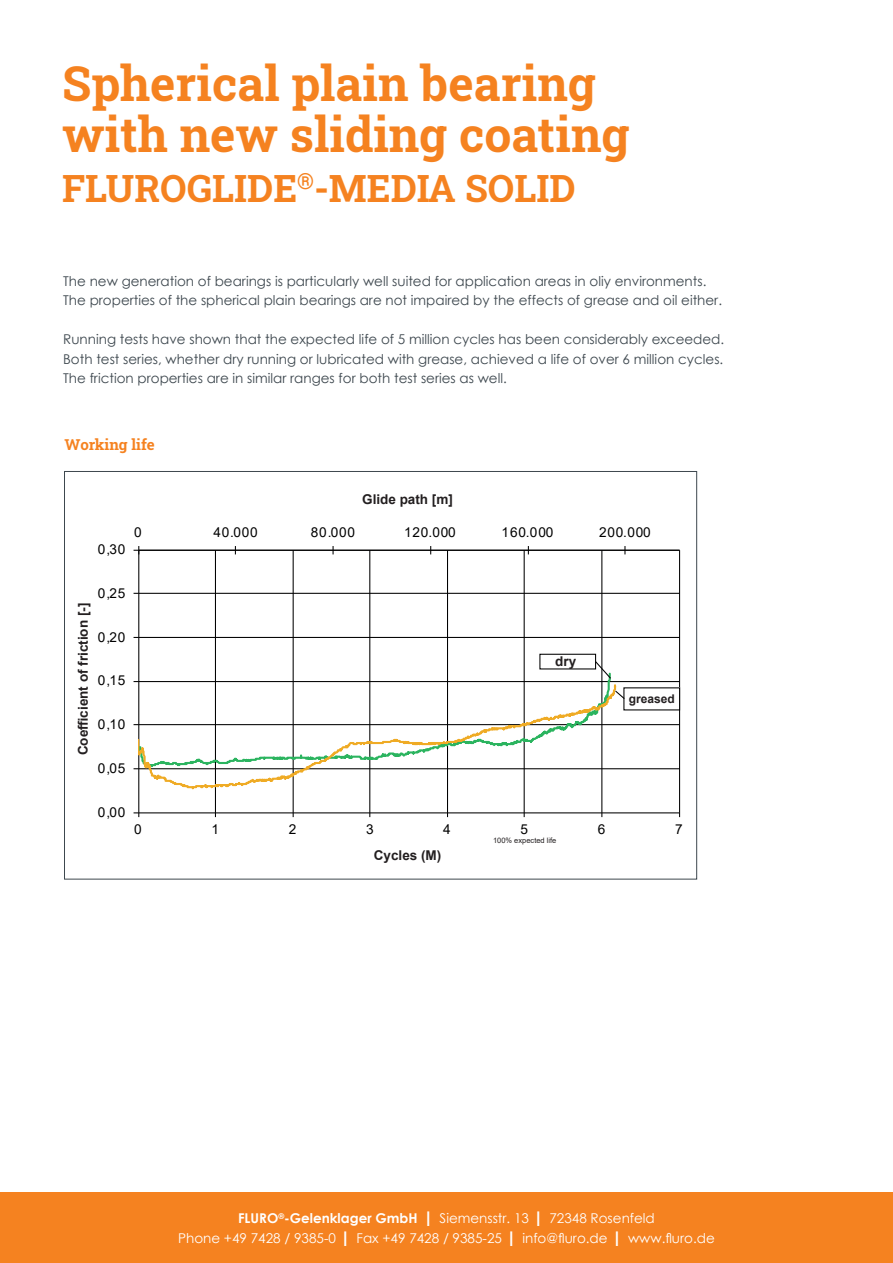
<style>
.page{position:relative;width:893px;height:1263px;background:#fff}
.page>*{position:absolute;margin:0;border:0;box-sizing:border-box;transform-origin:0 0}
.t1{font:700 48px/51px "Roboto Slab";color:#f58220}
.t2{font:700 37.5px "Roboto Slab";color:#f58220}
.t3{font:700 15px "Roboto Slab";color:#f58220}
.t4{font:13.65px "Arial";letter-spacing:.06em;color:#000001}
.t5{font:700 13.65px "Arial";letter-spacing:-.025em;color:#000001}
.t6{font:700 13.65px "Arial";letter-spacing:.005em;color:#000001}
.t7{font:13.5px/19.5px "Century Gothic";color:#3d474e}
.t8{font:13.5px/19.5px "Century Gothic";color:#fff;text-align:center}
.t9{font:700 13.5px "Arial";color:#231f20}
.t10{font:700 12px "Arial";color:#231f20}
.t11{font:7.5px "Arial";color:#231f20}
.t12{font:7.35px "Arial";letter-spacing:.015em;color:#000001}
.s1{font-weight:700}
.s2{font-weight:700;font-size:20.25px}
</style>
<div class="page">
<div style="left:0;top:1193px;width:893px;height:70px;background:#f58220"></div>
<svg style="left:133px;top:546px;width:548px;height:272px"></svg>
<div style="left:624px;top:688px;width:56px;height:22px;background:#fff"></div>
<div style="left:540px;top:654px;width:56px;height:15px;background:#fff"></div>
<div style="left:539px;top:654px;width:57px;height:15px;border:1px solid #000001"></div>
<svg style="left:594px;top:660px;width:18px;height:20px"></svg>
<svg style="left:614px;top:689px;width:11px;height:11px"></svg>
<div style="left:543px;top:655px;width:50px;height:13px;background:#fff"></div>
<h1 class="t1" style="left:62px;top:57px;width:569px">Spherical plain bearing with new sliding coating</h1>
<h2 class="t2" style="left:62px;top:162px;width:515px">FLUROGLIDE<sup>®</sup>-MEDIA SOLID</h2>
<p class="t7" style="left:63px;top:271px;width:660px">The new generation of bearings is particularly well suited for application areas in oliy environments.<br>The properties of the spherical plain bearings are not impaired by the effects of grease and oil either.</p>
<p class="t7" style="left:63px;top:329px;width:663px;text-align:justify">Running tests have shown that the expected life of 5 million cycles has been considerably exceeded.<br>Both test series, whether dry running or lubricated with grease, achieved a life of over 6 million cycles.<br>The friction properties are in similar ranges for both test series as well.</p>
<p class="t3" style="left:65px;top:434px;width:92px">Working life</p>
<p class="t9" style="left:362px;top:490px;width:92px">Glide path [m]</p>
<p class="t4" style="left:98px;top:540px;width:29px">0,30</p>
<p class="t4" style="left:134px;top:523px;width:9px">0</p>
<p class="t4" style="left:213px;top:523px;width:46px">40.000</p>
<p class="t4" style="left:311px;top:523px;width:46px">80.000</p>
<p class="t4" style="left:404px;top:523px;width:53px">120.000</p>
<p class="t4" style="left:502px;top:523px;width:53px">160.000</p>
<p class="t4" style="left:599px;top:523px;width:53px">200.000</p>
<p class="t4" style="left:98px;top:584px;width:29px">0,25</p>
<p class="t9" style="left:73px;top:755px;width:154px;rotate:-90deg">Coefficient of friction [-]</p>
<p class="t4" style="left:98px;top:627px;width:29px">0,20</p>
<p class="t5" style="left:76px;top:729px;width:100px;rotate:-90deg">Reibungszahl [-]</p>
<p class="t4" style="left:98px;top:671px;width:29px">0,15</p>
<p class="t4" style="left:98px;top:715px;width:29px">0,10</p>
<p class="t4" style="left:98px;top:759px;width:29px">0,05</p>
<p class="t9" style="left:555px;top:652px;width:23px">dry</p>
<p class="t10" style="left:629px;top:691px;width:48px">greased</p>
<p class="t6" style="left:626px;top:690px;width:52px">gefettet</p>
<p class="t4" style="left:98px;top:802px;width:29px">0,00</p>
<p class="t4" style="left:134px;top:819px;width:9px">0</p>
<p class="t4" style="left:211px;top:819px;width:9px">1</p>
<p class="t4" style="left:289px;top:819px;width:9px">2</p>
<p class="t4" style="left:366px;top:819px;width:9px">3</p>
<p class="t4" style="left:443px;top:819px;width:9px">4</p>
<p class="t4" style="left:520px;top:819px;width:9px">5</p>
<p class="t4" style="left:598px;top:819px;width:9px">6</p>
<p class="t4" style="left:675px;top:819px;width:9px">7</p>
<p class="t5" style="left:359px;top:843px;width:81px">Zyklen (Mio.)</p>
<p class="t9" style="left:374px;top:845px;width:69px">Cycles (M)</p>
<p class="t11" style="left:493px;top:835px;width:65px">100% expected life</p>
<p class="t12" style="left:509px;top:835px;width:32px">100% der</p>
<p class="t8" style="left:178px;top:1208px;width:538px"><span class="s1">FLURO</span><sup>®</sup><span class="s1">-Gelenklager GmbH</span> <span class="s2">I</span> Siemensstr. 13 <span class="s2">I</span> 72348 Rosenfeld<br>Phone +49 7428 / 9385-0 <span class="s2">I</span> Fax +49 7428 / 9385-25 <span class="s2">I</span> info@fluro.de <span class="s2">I</span> www.fluro.de</p>
</div>
